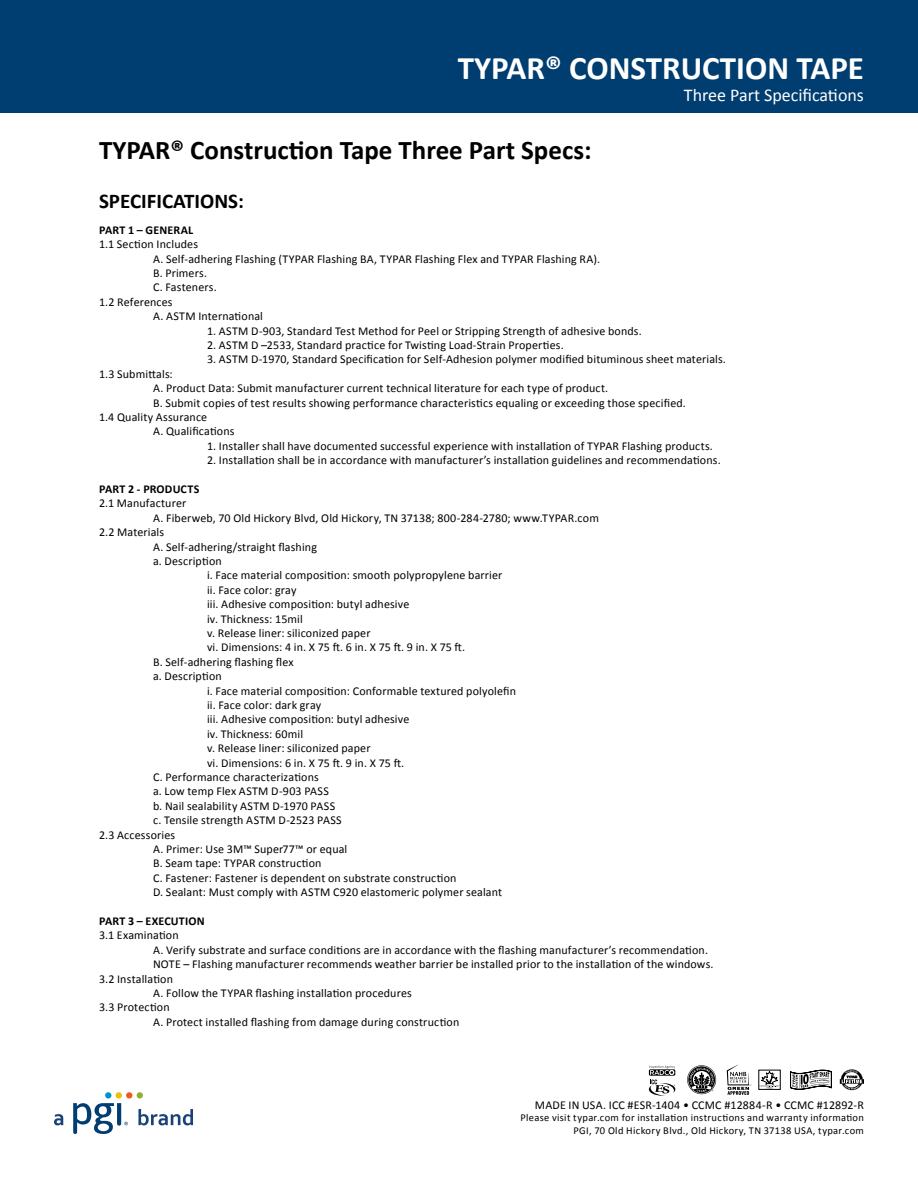
<style>
.page{position:relative;width:918px;height:1188px;background:#fff}
.page>*{position:absolute;margin:0;border:0;box-sizing:border-box;transform-origin:0 0}
.t1{font:700 33px "Calibri";color:#fff}
.t2{font:700 27px "Calibri";color:#000}
.t3{font:700 21px "Calibri";color:#000}
.t4{font:18px "Calibri";color:#fff}
.t5{font:12px "Calibri";letter-spacing:.01em;color:#000}
.t6{font:700 12px "Calibri";letter-spacing:.015em;color:#000}
.t7{font:10.5px/12.6px "Calibri";letter-spacing:.03em;color:#000;text-align:right}
</style>
<div class="page">
<div style="left:0;top:0;width:918px;height:112px;background:#003d70"></div>
<svg style="left:54px;top:1114px;width:9px;height:11px"></svg>
<svg style="left:138px;top:1109px;width:55px;height:16px"></svg>
<div style="left:105px;top:1092px;width:6px;height:7px;background:#0091c7;border-radius:50%"></div>
<div style="left:116px;top:1092px;width:6px;height:7px;background:#e8c203;border-radius:50%"></div>
<div style="left:126px;top:1092px;width:6px;height:7px;background:#f25921;border-radius:50%"></div>
<div style="left:137px;top:1092px;width:6px;height:7px;background:#91b029;border-radius:50%"></div>
<svg style="left:73px;top:1103px;width:55px;height:31px"></svg>
<svg style="left:727px;top:1065px;width:24px;height:30px"></svg>
<svg style="left:687px;top:1065px;width:29px;height:29px"></svg>
<svg style="left:840px;top:1069px;width:24px;height:21px"></svg>
<svg style="left:790px;top:1070px;width:42px;height:19px"></svg>
<svg style="left:761px;top:1072px;width:17px;height:15px"></svg>
<svg style="left:649px;top:1066px;width:26px;height:30px"></svg>
<h1 class="t1" style="left:458px;top:47px;width:408px">TYPAR® CONSTRUCTION TAPE</h1>
<h3 class="t4" style="left:684px;top:84px;width:182px">Three Part Specifications</h3>
<h2 class="t2" style="left:99px;top:132px;width:494px">TYPAR® Construction Tape Three Part Specs:</h2>
<h3 class="t3" style="left:99px;top:187px;width:146px">SPECIFICATIONS:</h3>
<p class="t6" style="left:99px;top:222px;width:96px">PART 1 – GENERAL</p>
<p class="t5" style="left:99px;top:237px;width:101px">1.1 Section Includes</p>
<p class="t5" style="left:153px;top:251px;width:449px">A. Self-adhering Flashing (TYPAR Flashing BA, TYPAR Flashing Flex and TYPAR Flashing RA).</p>
<p class="t5" style="left:153px;top:265px;width:56px">B. Primers.</p>
<p class="t5" style="left:153px;top:280px;width:65px">C. Fasteners.</p>
<p class="t5" style="left:99px;top:294px;width:75px">1.2 References</p>
<p class="t5" style="left:153px;top:309px;width:111px">A. ASTM International</p>
<p class="t5" style="left:207px;top:323px;width:436px">1. ASTM D-903, Standard Test Method for Peel or Stripping Strength of adhesive bonds.</p>
<p class="t5" style="left:207px;top:337px;width:358px">2. ASTM D –2533, Standard practice for Twisting Load-Strain Properties.</p>
<p class="t5" style="left:207px;top:352px;width:521px">3. ASTM D-1970, Standard Specification for Self-Adhesion polymer modified bituminous sheet materials.</p>
<p class="t5" style="left:99px;top:366px;width:75px">1.3 Submittals:</p>
<p class="t5" style="left:153px;top:381px;width:457px">A. Product Data: Submit manufacturer current technical literature for each type of product.</p>
<p class="t5" style="left:153px;top:395px;width:534px">B. Submit copies of test results showing performance characteristics equaling or exceeding those specified.</p>
<p class="t5" style="left:99px;top:409px;width:110px">1.4 Quality Assurance</p>
<p class="t5" style="left:153px;top:424px;width:83px">A. Qualifications</p>
<p class="t5" style="left:207px;top:438px;width:507px">1. Installer shall have documented successful experience with installation of TYPAR Flashing products.</p>
<p class="t5" style="left:207px;top:453px;width:515px">2. Installation shall be in accordance with manufacturer’s installation guidelines and recommendations.</p>
<p class="t6" style="left:99px;top:481px;width:102px">PART 2 - PRODUCTS</p>
<p class="t5" style="left:99px;top:496px;width:89px">2.1 Manufacturer</p>
<p class="t5" style="left:153px;top:510px;width:447px">A. Fiberweb, 70 Old Hickory Blvd, Old Hickory, TN 37138; 800-284-2780; www.TYPAR.com</p>
<p class="t5" style="left:99px;top:525px;width:67px">2.2 Materials</p>
<p class="t5" style="left:153px;top:539px;width:166px">A. Self-adhering/straight flashing</p>
<p class="t5" style="left:153px;top:553px;width:70px">a. Description</p>
<p class="t5" style="left:207px;top:568px;width:297px">i. Face material composition: smooth polypropylene barrier</p>
<p class="t5" style="left:207px;top:582px;width:91px">ii. Face color: gray</p>
<p class="t5" style="left:207px;top:597px;width:204px">iii. Adhesive composition: butyl adhesive</p>
<p class="t5" style="left:207px;top:611px;width:97px">iv. Thickness: 15mil</p>
<p class="t5" style="left:207px;top:625px;width:165px">v. Release liner: siliconized paper</p>
<p class="t5" style="left:207px;top:640px;width:260px">vi. Dimensions: 4 in. X 75 ft. 6 in. X 75 ft. 9 in. X 75 ft.</p>
<p class="t5" style="left:153px;top:654px;width:142px">B. Self-adhering flashing flex</p>
<p class="t5" style="left:153px;top:669px;width:70px">a. Description</p>
<p class="t5" style="left:207px;top:683px;width:311px">i. Face material composition: Conformable textured polyolefin</p>
<p class="t5" style="left:207px;top:697px;width:116px">ii. Face color: dark gray</p>
<p class="t5" style="left:207px;top:712px;width:204px">iii. Adhesive composition: butyl adhesive</p>
<p class="t5" style="left:207px;top:726px;width:98px">iv. Thickness: 60mil</p>
<p class="t5" style="left:207px;top:741px;width:165px">v. Release liner: siliconized paper</p>
<p class="t5" style="left:207px;top:755px;width:199px">vi. Dimensions: 6 in. X 75 ft. 9 in. X 75 ft.</p>
<p class="t5" style="left:153px;top:769px;width:167px">C. Performance characterizations</p>
<p class="t5" style="left:153px;top:784px;width:177px">a. Low temp Flex ASTM D-903 PASS</p>
<p class="t5" style="left:153px;top:798px;width:184px">b. Nail sealability ASTM D-1970 PASS</p>
<p class="t5" style="left:153px;top:813px;width:190px">c. Tensile strength ASTM D-2523 PASS</p>
<p class="t5" style="left:99px;top:827px;width:78px">2.3 Accessories</p>
<p class="t5" style="left:153px;top:841px;width:196px">A. Primer: Use 3M™ Super77™ or equal</p>
<p class="t5" style="left:153px;top:856px;width:170px">B. Seam tape: TYPAR construction</p>
<p class="t5" style="left:153px;top:870px;width:305px">C. Fastener: Fastener is dependent on substrate construction</p>
<p class="t5" style="left:153px;top:885px;width:351px">D. Sealant: Must comply with ASTM C920 elastomeric polymer sealant</p>
<p class="t6" style="left:99px;top:913px;width:107px">PART 3 – EXECUTION</p>
<p class="t5" style="left:99px;top:928px;width:81px">3.1 Examination</p>
<p class="t5" style="left:153px;top:942px;width:557px">A. Verify substrate and surface conditions are in accordance with the flashing manufacturer’s recommendation.</p>
<p class="t5" style="left:153px;top:957px;width:562px">NOTE – Flashing manufacturer recommends weather barrier be installed prior to the installation of the windows.</p>
<p class="t5" style="left:99px;top:971px;width:76px">3.2 Installation</p>
<p class="t5" style="left:153px;top:985px;width:260px">A. Follow the TYPAR flashing installation procedures</p>
<p class="t5" style="left:99px;top:1000px;width:72px">3.3 Protection</p>
<p class="t5" style="left:153px;top:1014px;width:308px">A. Protect installed flashing from damage during construction</p>
<p class="t5" style="left:535px;top:1097px;width:331px">MADE IN USA. ICC #ESR-1404 • CCMC #12884-R • CCMC #12892-R</p>
<p class="t7" style="left:521px;top:1112px;width:345px">Please visit typar.com for installation instructions and warranty information<br>PGI, 70 Old Hickory Blvd., Old Hickory, TN 37138 USA, typar.com</p>
</div>
